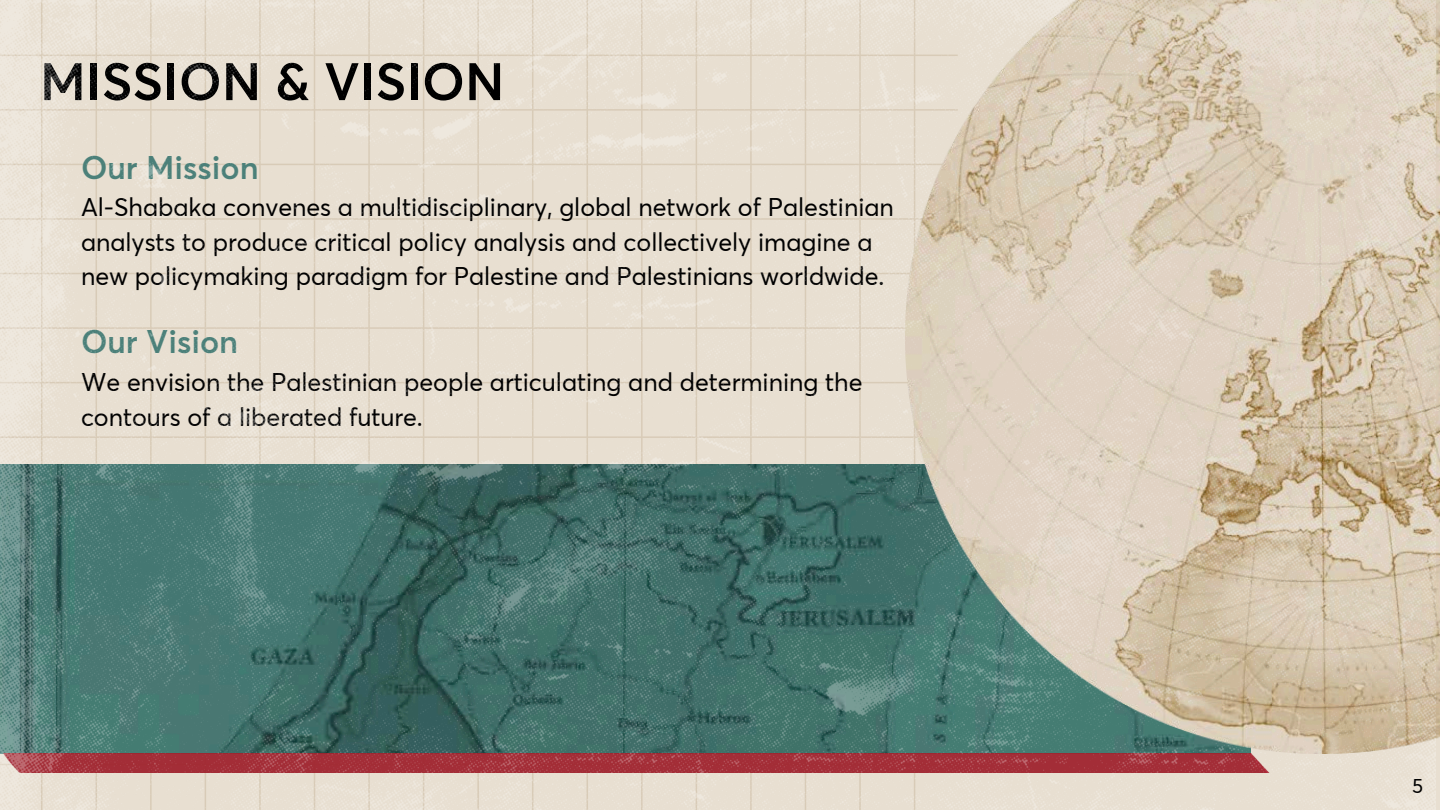
<style>
.page{position:relative;width:1440px;height:810px;background:#fff}
.page>*{position:absolute;margin:0;border:0;box-sizing:border-box;transform-origin:0 0}
.t1{font:600 52px "Averta";color:#000}
.t2{font:600 32px "Averta";color:#4b8079}
.t3{font:25px/34.5px "Averta";color:#000}
.t4{font:20px "Averta";color:#000}
</style>
<div class="page">
<img style="left:0;top:0;width:1436px;height:810px">
<h1 class="t1" style="left:40px;top:45px;width:466px">MISSION &amp; VISION</h1>
<h2 class="t2" style="left:81px;top:145px;width:179px">Our Mission</h2>
<p class="t3" style="left:81px;top:189px;width:814px">Al-Shabaka convenes a multidisciplinary, global network of Palestinian analysts to produce critical policy analysis and collectively imagine a new policymaking paradigm for Palestine and Palestinians worldwide.</p>
<h2 class="t2" style="left:81px;top:320px;width:159px">Our Vision</h2>
<p class="t3" style="left:81px;top:364px;width:783px">We envision the Palestinian people articulating and determining the contours of a liberated future.</p>
<p class="t4" style="left:1412px;top:772px;width:13px">5</p>
</div>
